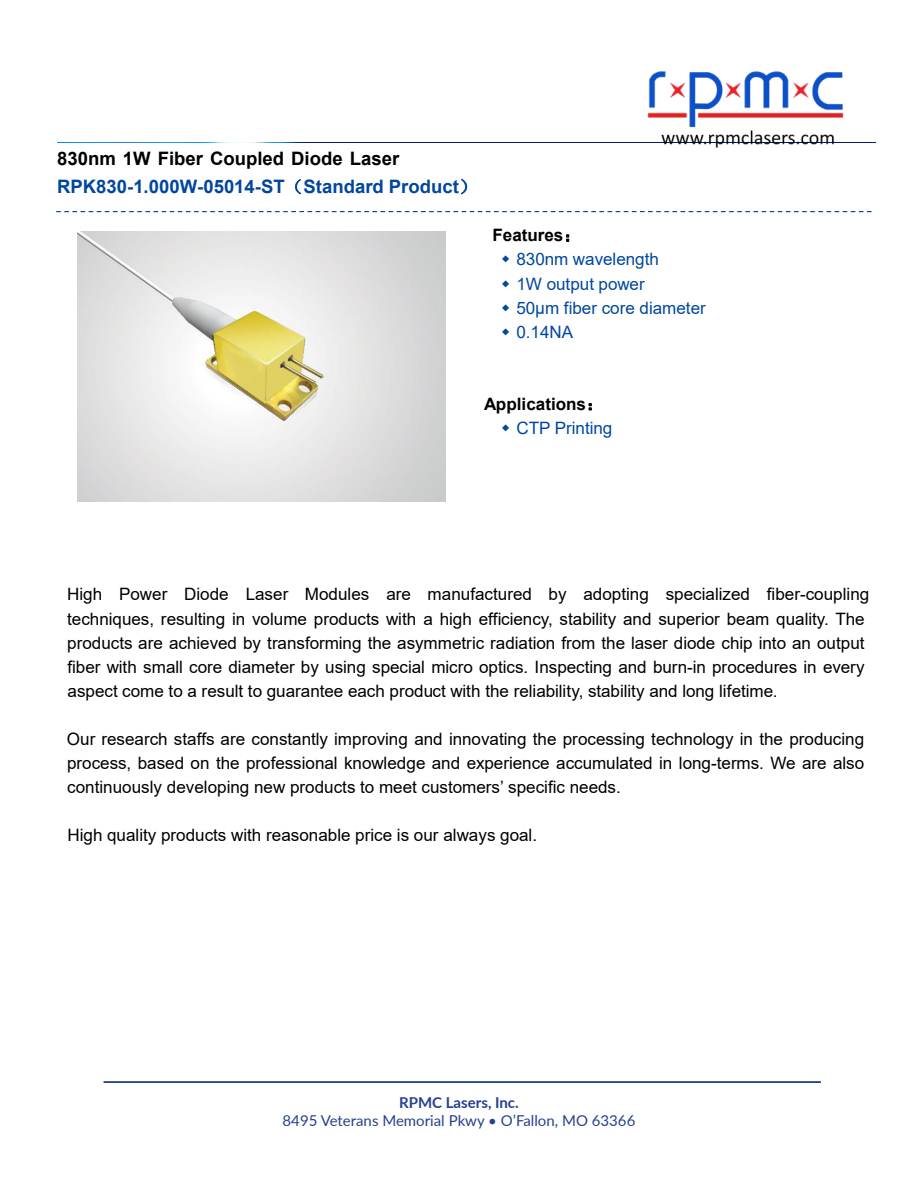
<style>
.page{position:relative;width:918px;height:1188px;background:#fff}
.page>*{position:absolute;margin:0;border:0;box-sizing:border-box;transform-origin:0 0}
.t1{font:700 18.6px/28px "Arial";color:#00479d}
.t2{font:17.1px/24.2px "Arial";color:#000}
.t3{font:17.1px/24.2px "Arial";color:#00479d}
.t4{font:700 17.1px/24.2px "Arial";color:#000}
.t5{font:15px "Lato";color:#25408f}
.t6{font:700 15px "Lato";color:#25408f}
.s1{color:#000}
.s2{font-family:"Sim Sun";font-weight:400}
.s3{font-weight:700;color:#000}
.s4{font-family:"Sim Hei";color:#000}
.s5{font-family:"Sim Hei";font-weight:400}
.s6{font-weight:400;color:#00479d}
</style>
<div class="page">
<svg style="left:56px;top:211px;width:816px;height:1px"></svg>
<img style="left:77px;top:231px;width:368px;height:270px">
<img style="left:647px;top:71px;width:198px;height:76px">
<hr style="left:104px;top:1081px;width:717px;height:2px;background:#25408f">
<p class="t1" style="left:57px;top:145px;width:422px"><span class="s1">830nm 1W Fiber Coupled Diode Laser<br></span>RPK830-1.000W-05014-ST<span class="s2">（</span>Standard Product<span class="s2">）</span></p>
<p class="t3" style="left:516px;top:223px;width:191px;text-indent:-24px"><span class="s3">Features</span><span class="s4">：<br></span>830nm wavelength<br>1W output power<br>50µm fiber core diameter<br>0.14NA</p>
<p class="t4" style="left:516px;top:392px;width:98px;text-indent:-32px">Applications<span class="s5">：<br></span><span class="s6">CTP Printing</span></p>
<p class="t2" style="left:67px;top:582px;width:804px">High Power Diode Laser Modules are manufactured by adopting specialized fiber-coupling techniques, resulting in volume products with a high efficiency, stability and superior beam quality. The products are achieved by transforming the asymmetric radiation from the laser diode chip into an output fiber with small core diameter by using special micro optics. Inspecting and burn-in procedures in every aspect come to a result to guarantee each product with the reliability, stability and long lifetime.</p>
<p class="t2" style="left:67px;top:727px;width:799px;text-align:justify">Our research staffs are constantly improving and innovating the processing technology in the producing process, based on the professional knowledge and experience accumulated in long-terms. We are also continuously developing new products to meet customers’ specific needs.</p>
<p class="t2" style="left:67px;top:823px;width:471px">High quality products with reasonable price is our always goal.</p>
<p class="t6" style="left:399px;top:1092px;width:121px">RPMC Lasers, Inc.</p>
<p class="t5" style="left:283px;top:1110px;width:354px">8495 Veterans Memorial Pkwy • O’Fallon, MO 63366</p>
</div>
